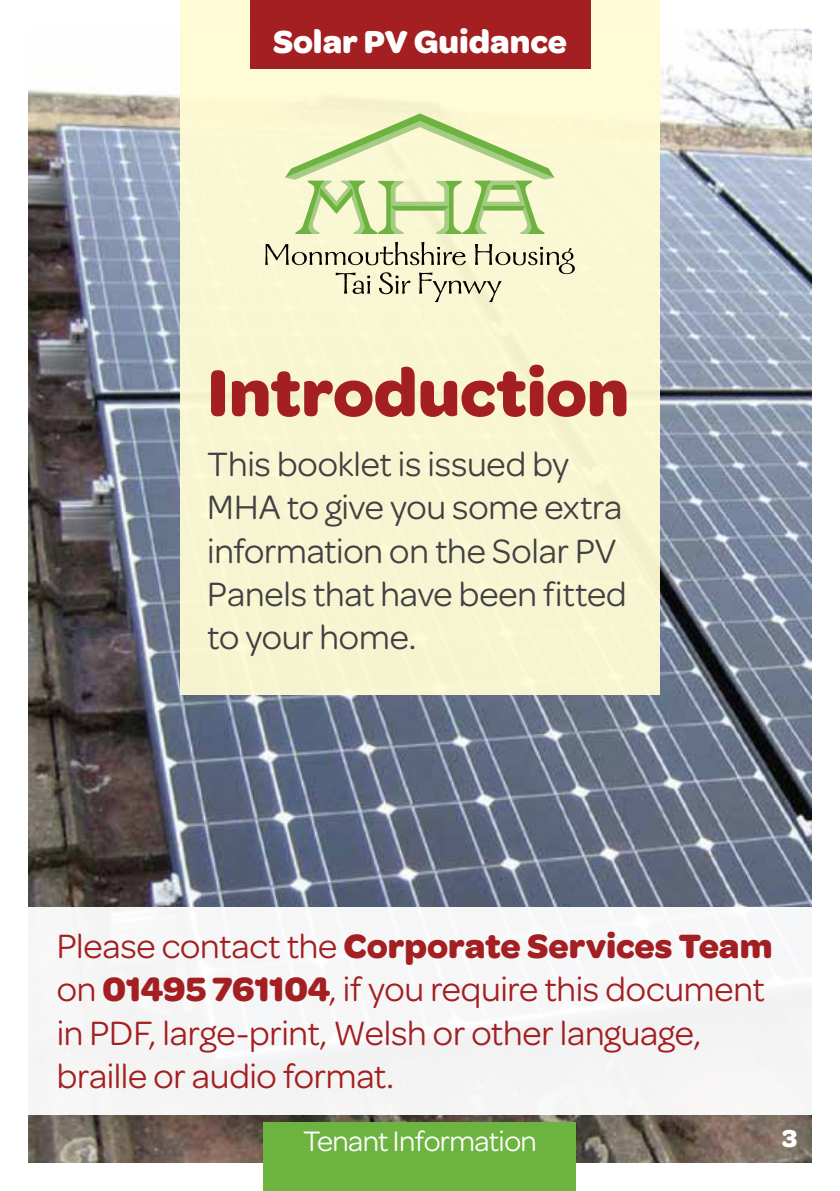
<style>
.page{position:relative;width:840px;height:1191px;background:#fff}
.page>*{position:absolute;margin:0;border:0;box-sizing:border-box;transform-origin:0 0}
.t1{font:700 70px "Omnes";letter-spacing:-.005em;color:#a31f21}
.t2{font:36px/43.2px "Omnes";letter-spacing:-.01em;color:#a31f21}
.t3{font:36px/43.2px "Omnes";letter-spacing:-.005em;color:#414042}
.t4{font:700 34px "Omnes";color:#fff}
.t5{font:30px "Omnes";letter-spacing:-.02em;color:#fff}
.t6{font:700 26px "Omnes";color:#fff}
.s1{font-weight:700}
</style>
<div class="page">
<img style="left:28px;top:28px;width:783px;height:1134px">
<div style="left:180px;top:0;width:479px;height:694px;background:#f8f6d2"></div>
<div style="left:249px;top:0;width:341px;height:68px;background:#a31f21"></div>
<svg style="left:285px;top:113px;width:269px;height:121px"></svg>
<svg style="left:265px;top:242px;width:309px;height:60px"></svg>
<div style="left:28px;top:907px;width:783px;height:207px;background:#f6f6f7"></div>
<div style="left:264px;top:1123px;width:311px;height:68px;background:#6cb33f"></div>
<p class="t4" style="left:273px;top:16px;width:295px">Solar PV Guidance</p>
<h1 class="t1" style="left:207px;top:341px;width:423px">Introduction</h1>
<p class="t3" style="left:207px;top:440px;width:420px">This booklet is issued by<br>MHA to give you some extra information on the Solar PV<br>Panels that have been fitted to your home.</p>
<p class="t2" style="left:57px;top:922px;width:716px">Please contact the <span class="s1">Corporate Services Team </span>on <span class="s1">01495 761104</span>, if you require this document in PDF, large-print, Welsh or other language, braille or audio format.</p>
<p class="t5" style="left:303px;top:1121px;width:235px">Tenant Information</p>
<p class="t6" style="left:781px;top:1119px;width:17px">3</p>
</div>
